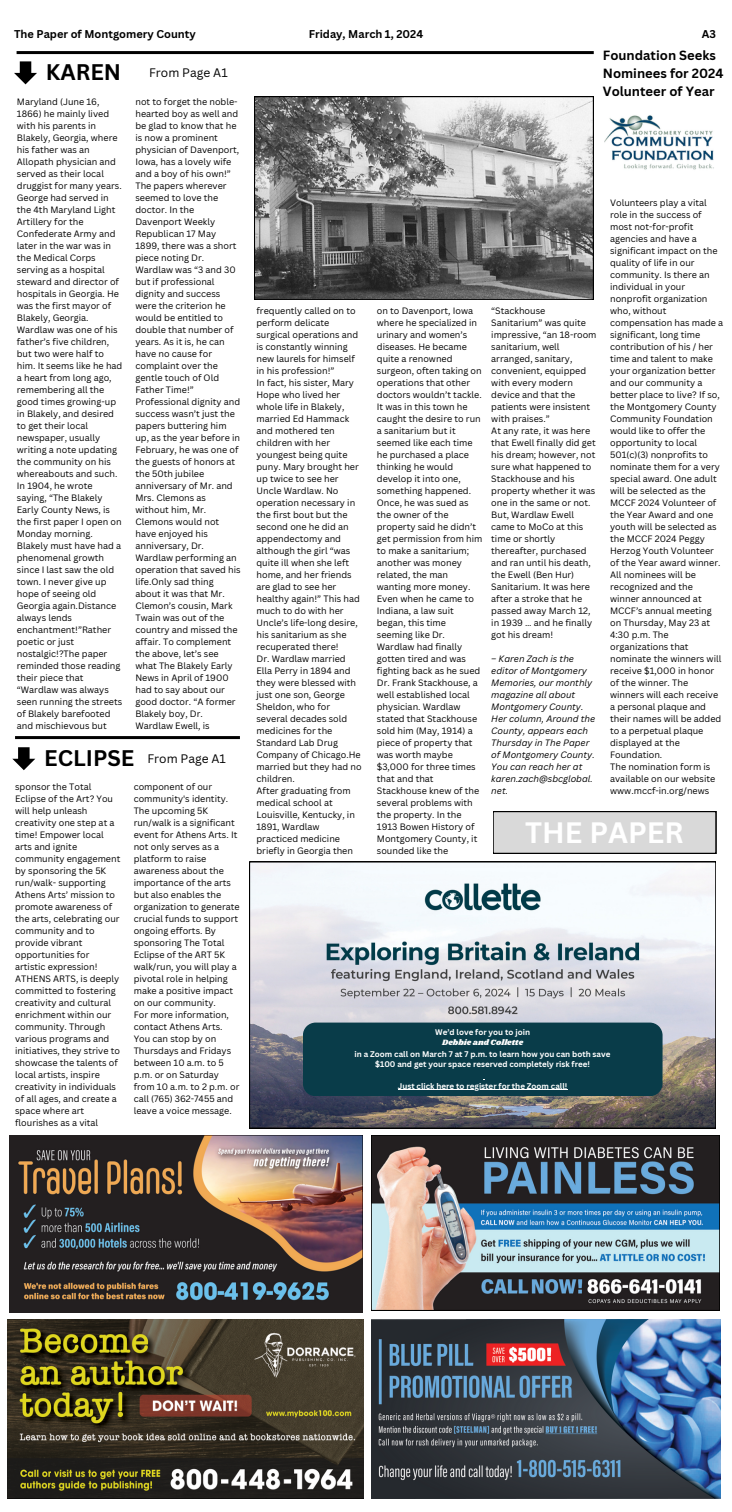
<style>
.page{position:relative;width:732px;height:1512px;background:#fff}
.page>*{position:absolute;margin:0;border:0;box-sizing:border-box;transform-origin:0 0}
.t1{font:700 28.7px "Canva Sans";color:#fff}
.t2{font:700 22px "Canva Sans";color:#000}
.t3{font:700 13px/18px "Canva Sans";color:#000}
.t4{font:12px "Canva Sans";color:#000}
.t5{font:700 11px "Canva Sans";color:#000}
.t6{font:9px/12px "Canva Sans";color:#000}
.t7{font:italic 9px/12px "Canva Sans";color:#000}
.t8{font:700 8px "Canva Sans";color:#fff}
.t9{font:8px "Shrikhand";color:#fff}
</style>
<div class="page">
<img style="left:7px;top:1319px;width:356px;height:179px">
<img style="left:10px;top:1135px;width:352px;height:177px">
<svg style="left:371px;top:1135px;width:348px;height:176px;background:#6b767f"></svg>
<img style="left:371px;top:1319px;width:348px;height:179px">
<svg style="left:249px;top:862px;width:466px;height:266px"></svg>
<svg style="left:12px;top:747px;width:23px;height:23px"></svg>
<hr style="left:15px;top:736px;width:225px;height:3px;background:#000">
<svg style="left:14px;top:61px;width:23px;height:23px"></svg>
<hr style="left:17px;top:51px;width:576px;height:3px;background:#000">
<svg style="left:254px;top:96px;width:339px;height:204px;background:#808080"></svg>
<div style="left:492px;top:811px;width:223px;height:43px;background:#000"></div>
<svg style="left:492px;top:811px;width:223px;height:42px;background:#d0d0d0"></svg>
<img style="left:604px;top:115px;width:110px;height:55px">
<div style="left:302px;top:1023px;width:360px;height:73px;background:#093c49"></div>
<hr style="left:397px;top:1089px;width:170px;height:1px;background:#fff">
<p class="t5" style="left:14px;top:26px;width:183px">The Paper of Montgomery County</p>
<p class="t5" style="left:308px;top:26px;width:116px">Friday, March 1, 2024</p>
<p class="t5" style="left:701px;top:26px;width:16px">A3</p>
<p class="t2" style="left:46px;top:56px;width:77px">KAREN</p>
<p class="t4" style="left:149px;top:65px;width:80px">From Page A1</p>
<p class="t6" style="left:17px;top:95px;width:107px">Maryland (June 16,<br>1866) he mainly lived with his parents in<br>Blakely, Georgia, where his father was an<br>Allopath physician and served as their local druggist for many years.<br>George had served in the 4th Maryland Light<br>Artillery for the<br>Confederate Army and later in the war was in the Medical Corps serving as a hospital steward and director of hospitals in Georgia. He was the first mayor of<br>Blakely, Georgia.<br>Wardlaw was one of his father’s five children, but two were half to him. It seems like he had a heart from long ago, remembering all the good times growing-up in Blakely, and desired to get their local newspaper, usually writing a note updating the community on his whereabouts and such.<br>In 1904, he wrote saying, “The Blakely<br>Early County News, is the first paper I open on<br>Monday morning.<br>Blakely must have had a phenomenal growth since I last saw the old town. I never give up hope of seeing old<br>Georgia again.Distance always lends enchantment!”Rather poetic or just nostalgic!?The paper reminded those reading their piece that “Wardlaw was always seen running the streets of Blakely barefooted and mischievous but</p>
<p class="t6" style="left:135px;top:95px;width:105px">not to forget the noble&shy;hearted boy as well and be glad to know that he is now a prominent physician of Davenport,<br>Iowa, has a lovely wife and a boy of his own!”</p>
<p class="t6" style="left:135px;top:179px;width:102px">The papers wherever seemed to love the doctor. In the<br>Davenport Weekly<br>Republican 17 May<br>1899, there was a short piece noting Dr.<br>Wardlaw was “3 and 30 but if professional dignity and success were the criterion he would be entitled to double that number of years. As it is, he can have no cause for complaint over the gentle touch of Old<br>Father Time!”</p>
<h1 class="t6" style="left:135px;top:395px;width:107px">Professional dignity and success wasn’t just the papers buttering him up, as the year before in<br>February, he was one of the guests of honors at the 50th jubilee anniversary of Mr. and<br>Mrs. Clemons as without him, Mr.<br>Clemons would not have enjoyed his anniversary, Dr.<br>Wardlaw performing an operation that saved his life.Only sad thing about it was that Mr.<br>Clemon’s cousin, Mark<br>Twain was out of the country and missed the affair. To complement the above, let’s see what The Blakely Early<br>News in April of 1900 had to say about our good doctor. “A former<br>Blakely boy, Dr.<br>Wardlaw Ewell, is</h1>
<p class="t2" style="left:44px;top:742px;width:92px">ECLIPSE</p>
<p class="t4" style="left:147px;top:750px;width:80px">From Page A1</p>
<p class="t6" style="left:15px;top:781px;width:107px">sponsor the Total<br>Eclipse of the Art? You will help unleash creativity one step at a time! Empower local arts and ignite community engagement by sponsoring the 5K run/walk- supporting<br>Athens Arts’ mission to promote awareness of the arts, celebrating our community and to provide vibrant opportunities for artistic expression!</p>
<p class="t6" style="left:15px;top:973px;width:106px">ATHENS ARTS, is deeply committed to fostering creativity and cultural enrichment within our community. Through various programs and initiatives, they strive to showcase the talents of local artists, inspire creativity in individuals of all ages, and create a space where art flourishes as a vital</p>
<p class="t6" style="left:134px;top:781px;width:96px">component of our community's identity.</p>
<h2 class="t6" style="left:134px;top:805px;width:107px">The upcoming 5K run/walk is a significant event for Athens Arts. It not only serves as a platform to raise awareness about the importance of the arts but also enables the organization to generate crucial funds to support ongoing efforts. By sponsoring The Total<br>Eclipse of the ART 5K walk/run, you will play a pivotal role in helping make a positive impact on our community.</h2>
<h4 class="t6" style="left:134px;top:1009px;width:107px">For more information, contact Athens Arts.<br>You can stop by on<br>Thursdays and Fridays between 10 a.m. to 5 p.m. or on Saturday from 10 a.m. to 2 p.m. or call (765) 362-7455 and leave a voice message.</h4>
<p class="t3" style="left:602px;top:46px;width:122px">Foundation Seeks<br>Nominees for 2024<br>Volunteer of Year</p>
<p class="t6" style="left:256px;top:305px;width:103px">frequently called on to perform delicate surgical operations and is constantly winning new laurels for himself in his profession!”</p>
<p class="t6" style="left:256px;top:377px;width:105px">In fact, his sister, Mary<br>Hope who lived her whole life in Blakely, married Ed Hammack and mothered ten children with her youngest being quite puny. Mary brought her up twice to see her<br>Uncle Wardlaw. No operation necessary in the first bout but the second one he did an appendectomy and although the girl “was quite ill when she left home, and her friends are glad to see her healthy again!” This had much to do with her<br>Uncle’s life-long desire, his sanitarium as she recuperated there!</p>
<p class="t6" style="left:256px;top:653px;width:106px">Dr. Wardlaw married<br>Ella Perry in 1894 and they were blessed with just one son, George<br>Sheldon, who for several decades sold medicines for the<br>Standard Lab Drug<br>Company of Chicago.He married but they had no children.</p>
<p class="t6" style="left:256px;top:785px;width:100px">After graduating from medical school at<br>Louisville, Kentucky, in<br>1891, Wardlaw practiced medicine briefly in Georgia then</p>
<p class="t6" style="left:376px;top:305px;width:107px">on to Davenport, Iowa where he specialized in urinary and women’s diseases. He became quite a renowned surgeon, often taking on operations that other doctors wouldn’t tackle.<br>It was in this town he caught the desire to run a sanitarium but it seemed like each time he purchased a place thinking he would develop it into one, something happened.<br>Once, he was sued as the owner of the property said he didn’t get permission from him to make a sanitarium; another was money related, the man wanting more money.<br>Even when he came to<br>Indiana, a law suit began, this time seeming like Dr.<br>Wardlaw had finally gotten tired and was fighting back as he sued<br>Dr. Frank Stackhouse, a well established local physician. Wardlaw stated that Stackhouse sold him (May, 1914) a piece of property that was worth maybe $3,000 for three times that and that<br>Stackhouse knew of the several problems with the property. In the<br>1913 Bowen History of<br>Montgomery County, it sounded like the</p>
<p class="t6" style="left:609px;top:196px;width:114px">Volunteers play a vital role in the success of most not-for-profit agencies and have a significant impact on the quality of life in our community. Is there an individual in your nonprofit organization who, without compensation has made a significant, long time contribution of his / her time and talent to make your organization better and our community a better place to live? If so, the Montgomery County<br>Community Foundation would like to offer the opportunity to local<br>501(c)(3) nonprofits to nominate them for a very special award. One adult will be selected as the<br>MCCF 2024 Volunteer of the Year Award and one youth will be selected as the MCCF 2024 Peggy<br>Herzog Youth Volunteer of the Year award winner.</p>
<p class="t6" style="left:609px;top:568px;width:113px">All nominees will be recognized and the winner announced at<br>MCCF’s annual meeting on Thursday, May 23 at<br>4:30 p.m. The organizations that nominate the winners will receive $1,000 in honor of the winner. The winners will each receive a personal plaque and their names will be added to a perpetual plaque displayed at the<br>Foundation.</p>
<p class="t6" style="left:609px;top:760px;width:107px">The nomination form is available on our website</p>
<p class="t6" style="left:609px;top:784px;width:101px">www.mccf-in.org/news</p>
<p class="t1" style="left:525px;top:812px;width:160px">THE PAPER</p>
<p class="t6" style="left:491px;top:305px;width:107px">“Stackhouse<br>Sanitarium” was quite impressive, “an 18-room sanitarium, well arranged, sanitary, convenient, equipped with every modern device and that the patients were insistent with praises.”</p>
<p class="t6" style="left:491px;top:425px;width:106px">At any rate, it was here that Ewell finally did get his dream; however, not sure what happened to<br>Stackhouse and his property whether it was one in the same or not.<br>But, Wardlaw Ewell came to MoCo at this time or shortly thereafter, purchased and ran until his death, the Ewell (Ben Hur)<br>Sanitarium. It was here after a stroke that he passed away March 12, in 1939 … and he finally got his dream!</p>
<p class="t7" style="left:491px;top:653px;width:105px">– Karen Zach is the editor of Montgomery<br>Memories, our monthly magazine all about<br>Montgomery County.<br>Her column, Around the<br>County, appears each<br>Thursday in The Paper of Montgomery County.<br>You can reach her at karen.zach@sbcglobal.</p>
<p class="t7" style="left:491px;top:785px;width:18px">net.</p>
<p class="t8" style="left:435px;top:1027px;width:96px">We’d love for you to join</p>
<p class="t9" style="left:442px;top:1037px;width:82px">Debbie and Collette</p>
<p class="t8" style="left:354px;top:1048px;width:257px">in a Zoom call on March 7 at 7 p.m. to learn how you can both save</p>
<p class="t8" style="left:375px;top:1059px;width:216px">$100 and get your space reserved completely risk free!</p>
<p class="t8" style="left:397px;top:1080px;width:171px">Just click here to register for the Zoom call!</p>
</div>
